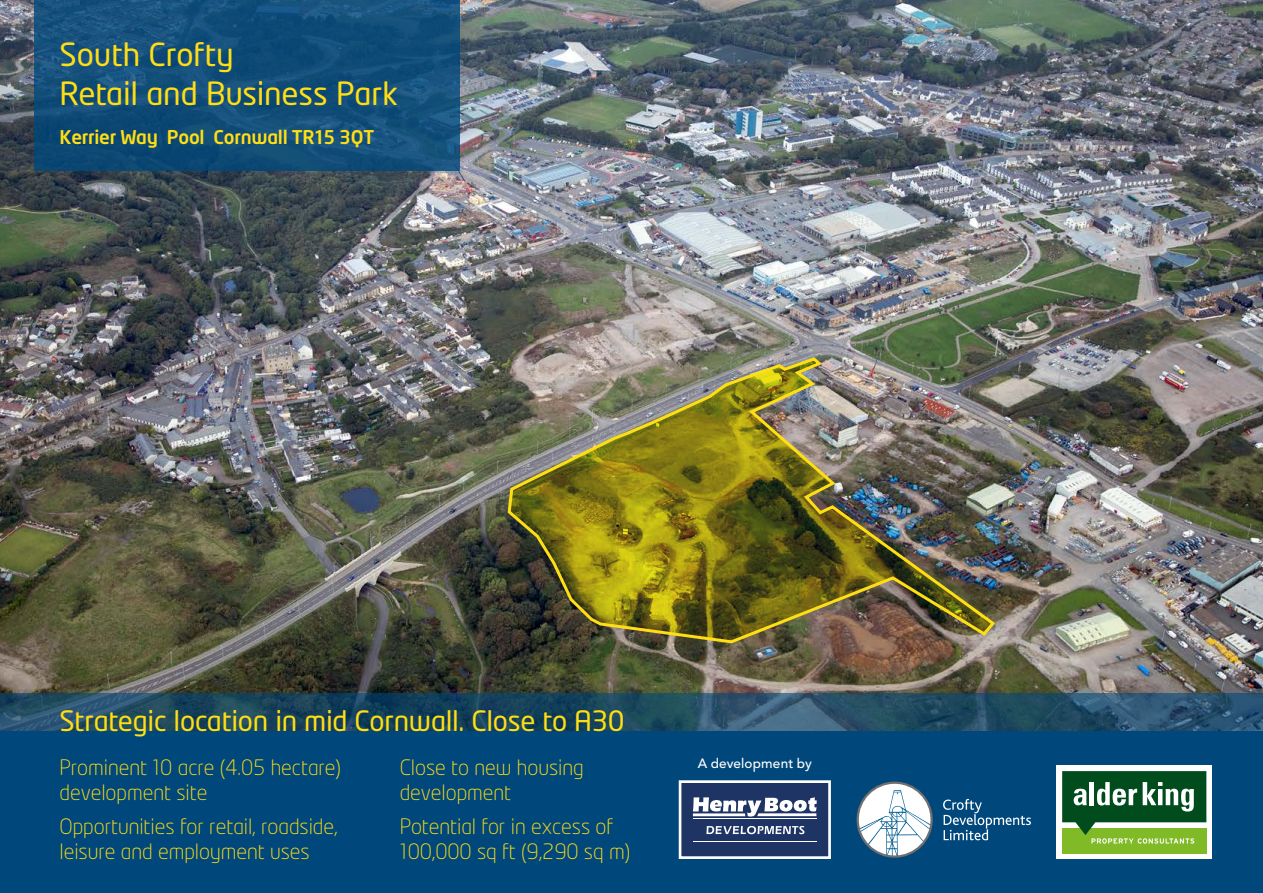
<style>
.page{position:relative;width:1263px;height:893px;background:#fff}
.page>*{position:absolute;margin:0;border:0;box-sizing:border-box;transform-origin:0 0}
.t1{font:31.5px/39px "Neo Tech";letter-spacing:-.005em;color:#ffde14}
.t2{font:27.75px "Neo Tech";letter-spacing:-.01em;color:#ffde14}
.t3{font:300 21px/25.2px "Neo Tech";letter-spacing:-.005em;color:#ffde14}
.t4{font:500 18.75px "Neo Tech";letter-spacing:-.01em;color:#ffde14}
.t5{font:500 13.5px "Avenir";letter-spacing:.015em;color:#fff}
</style>
<div class="page">
<img style="left:0;top:0;width:1263px;height:693px">
<div style="left:0;top:731px;width:1263px;height:162px;background:#00487c"></div>
<svg style="left:34px;top:0;width:425px;height:170px;background:#124e79"></svg>
<svg style="left:0;top:693px;width:1263px;height:38px;background:#224c64"></svg>
<div style="left:1056px;top:765px;width:156px;height:94px;background:#fff"></div>
<div style="left:1062px;top:828px;width:144px;height:25px;background:#80ba27"></div>
<svg style="left:1062px;top:771px;width:144px;height:73px"></svg>
<svg style="left:858px;top:783px;width:73px;height:73px"></svg>
<svg style="left:859px;top:790px;width:73px;height:67px;background:#bcceda"></svg>
<div style="left:856px;top:781px;width:77px;height:77px;border:2px solid #706f6f;border-radius:50%"></div>
<svg style="left:943px;top:799px;width:88px;height:41px"></svg>
<div style="left:679px;top:780px;width:152px;height:79px;background:#1d3465;border:3px solid #fff"></div>
<svg style="left:706px;top:826px;width:98px;height:8px"></svg>
<svg style="left:693px;top:797px;width:124px;height:19px"></svg>
<hr style="left:693px;top:841px;width:123px;height:1px;background:#fff">
<hr style="left:693px;top:818px;width:123px;height:1px;background:#fff">
<img style="left:506px;top:355px;width:491px;height:290px">
<h1 class="t1" style="left:60px;top:37px;width:340px">South Crofty<br>Retail and Business Park</h1>
<p class="t4" style="left:60px;top:130px;width:316px">Kerrier Way Pool Cornwall TR15 3QT</p>
<h2 class="t2" style="left:60px;top:708px;width:566px">Strategic location in mid Cornwall. Close to A30</h2>
<p class="t3" style="left:60px;top:756px;width:283px">Prominent 10 acre (4.05 hectare) development site</p>
<p class="t3" style="left:60px;top:815px;width:280px">Opportunities for retail, roadside, leisure and employment uses</p>
<p class="t3" style="left:400px;top:756px;width:186px">Close to new housing development</p>
<p class="t3" style="left:400px;top:815px;width:232px">Potential for in excess of<br>100,000 sq ft (9,290 sq m)</p>
<p class="t5" style="left:698px;top:756px;width:116px">A development by</p>
</div>
